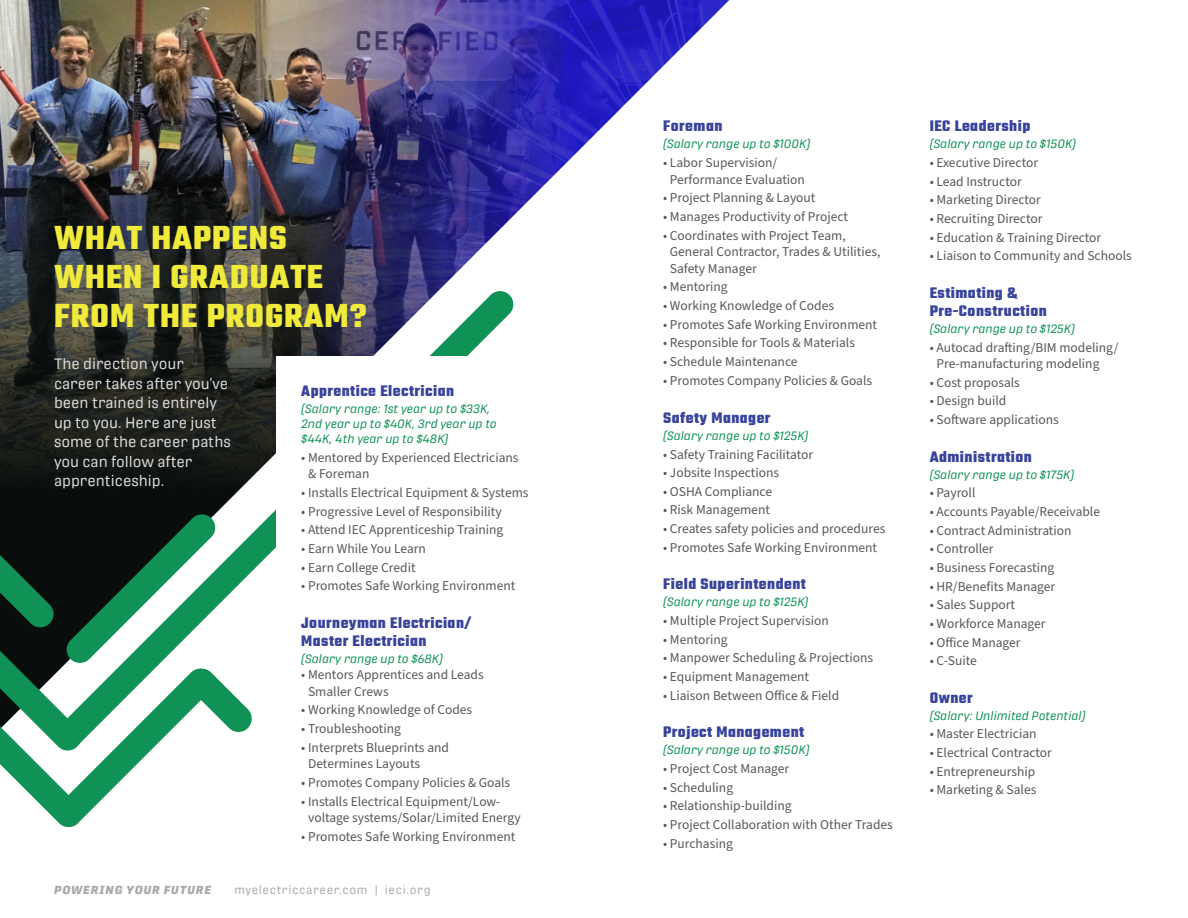
<style>
.page{position:relative;width:1188px;height:918px;background:#fff}
.page>*{position:absolute;margin:0;border:0;box-sizing:border-box;transform-origin:0 0}
.B_Head___Teko_24pt_B{font:700 36px/39px "Teko";letter-spacing:.03em;color:#efea3b}
.body___Source_Sans_9{font:700 16.5px/18px "Teko";letter-spacing:.03em;color:#38439b}
.body___Source_Sans_9-2{font:15px/19.5px "Protipo";color:#dcdddf}
.body___Source_Sans_9-3{font:13.5px/16.5px "Source Sans Pro";color:#57585a}
.body___Source_Sans_9-4{font:italic 12px/15px "Protipo";color:#109257}
.t1{font:11.7px "Protipo";letter-spacing:.055em;color:#a8a9ad}
.t2{font:italic 800 11.7px "Protipo";letter-spacing:.08em;color:#a8a9ad}
</style>
<div class="page">
<img style="left:0;top:0;width:729px;height:442px">
<svg style="left:0;top:752px;width:149px;height:76px"></svg>
<svg style="left:55px;top:290px;width:460px;height:280px;background:#464e4a"></svg>
<svg style="left:0;top:442px;width:253px;height:310px"></svg>
<div style="left:277px;top:356px;width:263px;height:261px;background:#fff"></div>
<p class="B_Head___Teko_24pt_B" style="left:54px;top:221px;width:314px">WHAT HAPPENS<br>WHEN I GRADUATE<br>FROM THE PROGRAM?</p>
<p class="body___Source_Sans_9-2" style="left:54px;top:354px;width:178px">The direction your career takes after you’ve been trained is entirely up to you. Here are just some of the career paths you can follow after apprenticeship.</p>
<p class="body___Source_Sans_9" style="left:301px;top:383px;width:154px">Apprentice Electrician</p>
<p class="body___Source_Sans_9-4" style="left:301px;top:401px;width:197px">(Salary range: 1st year up to $33K,<br>2nd year up to $40K, 3rd year up to $44K, 4th year up to $48K)</p>
<p class="body___Source_Sans_9-3" style="left:308px;top:449px;width:212px;text-indent:-7px">• Mentored by Experienced Electricians &amp; Foreman</p>
<p class="body___Source_Sans_9-3" style="left:301px;top:485px;width:229px">• Installs Electrical Equipment &amp; Systems</p>
<p class="body___Source_Sans_9-3" style="left:301px;top:503px;width:202px">• Progressive Level of Responsibility</p>
<p class="body___Source_Sans_9-3" style="left:301px;top:522px;width:204px">• Attend IEC Apprenticeship Training</p>
<p class="body___Source_Sans_9-3" style="left:301px;top:541px;width:126px">• Earn While You Learn</p>
<p class="body___Source_Sans_9-3" style="left:301px;top:559px;width:116px">• Earn College Credit</p>
<p class="body___Source_Sans_9-3" style="left:301px;top:578px;width:216px">• Promotes Safe Working Environment</p>
<p class="body___Source_Sans_9" style="left:301px;top:615px;width:172px">Journeyman Electrician/<br>Master Electrician</p>
<p class="body___Source_Sans_9-4" style="left:301px;top:651px;width:143px">(Salary range up to $68K)</p>
<p class="body___Source_Sans_9-3" style="left:308px;top:667px;width:177px;text-indent:-7px">• Mentors Apprentices and Leads<br>Smaller Crews</p>
<p class="body___Source_Sans_9-3" style="left:301px;top:702px;width:173px">• Working Knowledge of Codes</p>
<p class="body___Source_Sans_9-3" style="left:301px;top:721px;width:101px">• Troubleshooting</p>
<p class="body___Source_Sans_9-3" style="left:308px;top:739px;width:142px;text-indent:-7px">• Interprets Blueprints and<br>Determines Layouts</p>
<p class="body___Source_Sans_9-3" style="left:301px;top:775px;width:211px">• Promotes Company Policies &amp; Goals</p>
<p class="body___Source_Sans_9-3" style="left:308px;top:793px;width:214px;text-indent:-7px">• Installs Electrical Equipment/Low&shy;voltage systems/Solar/Limited Energy</p>
<p class="body___Source_Sans_9-3" style="left:301px;top:828px;width:216px">• Promotes Safe Working Environment</p>
<p class="t2" style="left:54px;top:883px;width:159px">POWERING YOUR FUTURE</p>
<p class="t1" style="left:234px;top:883px;width:198px">myelectriccareer.com | ieci.org</p>
<p class="body___Source_Sans_9" style="left:663px;top:118px;width:61px">Foreman</p>
<p class="body___Source_Sans_9-4" style="left:663px;top:137px;width:149px">(Salary range up to $100K)</p>
<p class="body___Source_Sans_9-3" style="left:670px;top:155px;width:137px;text-indent:-7px">• Labor Supervision/<br>Performance Evaluation</p>
<p class="body___Source_Sans_9-3" style="left:663px;top:190px;width:154px">• Project Planning &amp; Layout</p>
<p class="body___Source_Sans_9-3" style="left:663px;top:209px;width:186px">• Manages Productivity of Project</p>
<p class="body___Source_Sans_9-3" style="left:670px;top:227px;width:212px;text-indent:-7px">• Coordinates with Project Team,<br>General Contractor, Trades &amp; Utilities,<br>Safety Manager</p>
<p class="body___Source_Sans_9-3" style="left:663px;top:279px;width:66px">• Mentoring</p>
<p class="body___Source_Sans_9-3" style="left:663px;top:298px;width:173px">• Working Knowledge of Codes</p>
<p class="body___Source_Sans_9-3" style="left:663px;top:316px;width:216px">• Promotes Safe Working Environment</p>
<p class="body___Source_Sans_9-3" style="left:663px;top:335px;width:193px">• Responsible for Tools &amp; Materials</p>
<p class="body___Source_Sans_9-3" style="left:663px;top:354px;width:136px">• Schedule Maintenance</p>
<p class="body___Source_Sans_9-3" style="left:663px;top:373px;width:211px">• Promotes Company Policies &amp; Goals</p>
<p class="body___Source_Sans_9" style="left:663px;top:410px;width:109px">Safety Manager</p>
<p class="body___Source_Sans_9-4" style="left:663px;top:428px;width:147px">(Salary range up to $125K)</p>
<p class="body___Source_Sans_9-3" style="left:663px;top:446px;width:152px">• Safety Training Facilitator</p>
<p class="body___Source_Sans_9-3" style="left:663px;top:465px;width:117px">• Jobsite Inspections</p>
<p class="body___Source_Sans_9-3" style="left:663px;top:484px;width:111px">• OSHA Compliance</p>
<p class="body___Source_Sans_9-3" style="left:663px;top:502px;width:108px">• Risk Management</p>
<p class="body___Source_Sans_9-3" style="left:663px;top:521px;width:224px">• Creates safety policies and procedures</p>
<p class="body___Source_Sans_9-3" style="left:663px;top:540px;width:216px">• Promotes Safe Working Environment</p>
<p class="body___Source_Sans_9" style="left:663px;top:576px;width:144px">Field Superintendent</p>
<p class="body___Source_Sans_9-4" style="left:663px;top:595px;width:147px">(Salary range up to $125K)</p>
<p class="body___Source_Sans_9-3" style="left:663px;top:613px;width:167px">• Multiple Project Supervision</p>
<p class="body___Source_Sans_9-3" style="left:663px;top:631px;width:66px">• Mentoring</p>
<p class="body___Source_Sans_9-3" style="left:663px;top:650px;width:212px">• Manpower Scheduling &amp; Projections</p>
<p class="body___Source_Sans_9-3" style="left:663px;top:669px;width:147px">• Equipment Management</p>
<p class="body___Source_Sans_9-3" style="left:663px;top:687px;width:178px">• Liaison Between Office &amp; Field</p>
<p class="body___Source_Sans_9" style="left:663px;top:724px;width:143px">Project Management</p>
<p class="body___Source_Sans_9-4" style="left:663px;top:742px;width:148px">(Salary range up to $150K)</p>
<p class="body___Source_Sans_9-3" style="left:663px;top:761px;width:128px">• Project Cost Manager</p>
<p class="body___Source_Sans_9-3" style="left:663px;top:779px;width:72px">• Scheduling</p>
<p class="body___Source_Sans_9-3" style="left:663px;top:798px;width:130px">• Relationship-building</p>
<p class="body___Source_Sans_9-3" style="left:663px;top:817px;width:231px">• Project Collaboration with Other Trades</p>
<p class="body___Source_Sans_9-3" style="left:663px;top:835px;width:71px">• Purchasing</p>
<p class="body___Source_Sans_9" style="left:930px;top:118px;width:102px">IEC Leadership</p>
<p class="body___Source_Sans_9-4" style="left:930px;top:137px;width:148px">(Salary range up to $150K)</p>
<p class="body___Source_Sans_9-3" style="left:930px;top:155px;width:110px">• Executive Director</p>
<p class="body___Source_Sans_9-3" style="left:930px;top:173px;width:94px">• Lead Instructor</p>
<p class="body___Source_Sans_9-3" style="left:930px;top:192px;width:113px">• Marketing Director</p>
<p class="body___Source_Sans_9-3" style="left:930px;top:211px;width:114px">• Recruiting Director</p>
<p class="body___Source_Sans_9-3" style="left:930px;top:229px;width:173px">• Education &amp; Training Director</p>
<p class="body___Source_Sans_9-3" style="left:930px;top:248px;width:204px">• Liaison to Community and Schools</p>
<p class="body___Source_Sans_9" style="left:930px;top:285px;width:119px">Estimating &amp;<br>Pre-Construction</p>
<p class="body___Source_Sans_9-4" style="left:930px;top:321px;width:147px">(Salary range up to $125K)</p>
<p class="body___Source_Sans_9-3" style="left:937px;top:339px;width:183px;text-indent:-7px">• Autocad drafting/BIM modeling/<br>Pre-manufacturing modeling</p>
<p class="body___Source_Sans_9-3" style="left:930px;top:374px;width:92px">• Cost proposals</p>
<p class="body___Source_Sans_9-3" style="left:930px;top:393px;width:78px">• Design build</p>
<p class="body___Source_Sans_9-3" style="left:930px;top:412px;width:131px">• Software applications</p>
<p class="body___Source_Sans_9" style="left:930px;top:449px;width:104px">Administration</p>
<p class="body___Source_Sans_9-4" style="left:930px;top:467px;width:146px">(Salary range up to $175K)</p>
<p class="body___Source_Sans_9-3" style="left:930px;top:485px;width:47px">• Payroll</p>
<p class="body___Source_Sans_9-3" style="left:930px;top:504px;width:172px">• Accounts Payable/Receivable</p>
<p class="body___Source_Sans_9-3" style="left:930px;top:522px;width:143px">• Contract Administration</p>
<p class="body___Source_Sans_9-3" style="left:930px;top:541px;width:65px">• Controller</p>
<p class="body___Source_Sans_9-3" style="left:930px;top:560px;width:126px">• Business Forecasting</p>
<p class="body___Source_Sans_9-3" style="left:930px;top:578px;width:127px">• HR/Benefits Manager</p>
<p class="body___Source_Sans_9-3" style="left:930px;top:597px;width:87px">• Sales Support</p>
<p class="body___Source_Sans_9-3" style="left:930px;top:616px;width:117px">• Workforce Manager</p>
<p class="body___Source_Sans_9-3" style="left:930px;top:634px;width:93px">• Office Manager</p>
<p class="body___Source_Sans_9-3" style="left:930px;top:653px;width:49px">• C-Suite</p>
<p class="body___Source_Sans_9" style="left:930px;top:690px;width:44px">Owner</p>
<p class="body___Source_Sans_9-4" style="left:930px;top:708px;width:158px">(Salary: Unlimited Potential)</p>
<p class="body___Source_Sans_9-3" style="left:930px;top:726px;width:108px">• Master Electrician</p>
<p class="body___Source_Sans_9-3" style="left:930px;top:745px;width:124px">• Electrical Contractor</p>
<p class="body___Source_Sans_9-3" style="left:930px;top:764px;width:107px">• Entrepreneurship</p>
<p class="body___Source_Sans_9-3" style="left:930px;top:782px;width:108px">• Marketing &amp; Sales</p>
</div>
